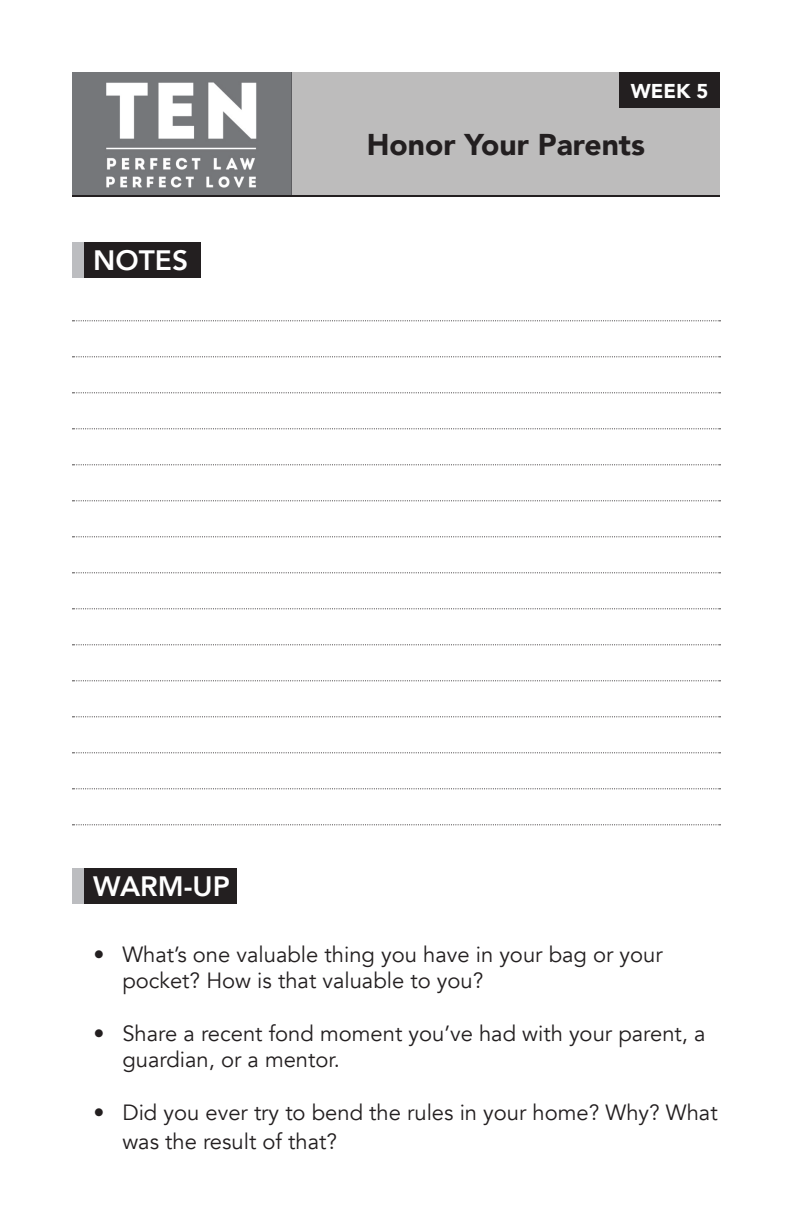
<style>
.page{position:relative;width:792px;height:1224px;background:#fff}
.page>*{position:absolute;margin:0;border:0;box-sizing:border-box;transform-origin:0 0}
.t1{font:900 30px "Avenir";color:#231f20}
.header_text{font:800 28px "Avenir";color:#fff}
.t2{font:22px/26px "Avenir";color:#231f20}
.t3{font:900 20px "Avenir";color:#fff}
</style>
<div class="page">
<svg style="left:72px;top:320px;width:649px;height:1px"></svg>
<svg style="left:72px;top:356px;width:649px;height:1px"></svg>
<svg style="left:72px;top:392px;width:649px;height:1px"></svg>
<svg style="left:72px;top:428px;width:649px;height:1px"></svg>
<svg style="left:72px;top:464px;width:649px;height:1px"></svg>
<svg style="left:72px;top:500px;width:649px;height:1px"></svg>
<svg style="left:72px;top:536px;width:649px;height:1px"></svg>
<svg style="left:72px;top:572px;width:649px;height:1px"></svg>
<svg style="left:72px;top:608px;width:649px;height:1px"></svg>
<svg style="left:72px;top:644px;width:649px;height:1px"></svg>
<svg style="left:72px;top:680px;width:649px;height:1px"></svg>
<svg style="left:72px;top:716px;width:649px;height:1px"></svg>
<svg style="left:72px;top:752px;width:649px;height:1px"></svg>
<svg style="left:72px;top:788px;width:649px;height:1px"></svg>
<svg style="left:72px;top:824px;width:649px;height:1px"></svg>
<img style="left:72px;top:72px;width:220px;height:123px">
<div style="left:292px;top:72px;width:428px;height:124px;background:#bdbcbc"></div>
<hr style="left:72px;top:195px;width:648px;height:2px;background:#231f20">
<div style="left:619px;top:72px;width:101px;height:36px;background:#231f20"></div>
<div style="left:72px;top:242px;width:12px;height:36px;background:#bcbdc0"></div>
<div style="left:84px;top:242px;width:117px;height:36px;background:#231f20"></div>
<div style="left:72px;top:868px;width:12px;height:36px;background:#bcbdc0"></div>
<div style="left:84px;top:868px;width:153px;height:36px;background:#231f20"></div>
<p class="t3" style="left:631px;top:73px;width:79px">WEEK 5</p>
<p class="header_text" style="left:93px;top:235px;width:96px">NOTES</p>
<p class="t1" style="left:367px;top:119px;width:280px">Honor Your Parents</p>
<p class="header_text" style="left:93px;top:861px;width:138px">WARM-UP</p>
<p class="t2" style="left:122px;top:942px;width:542px;text-indent:-29px">• What’s one valuable thing you have in your bag or your pocket? How is that valuable to you?</p>
<p class="t2" style="left:122px;top:1021px;width:585px;text-indent:-29px">• Share a recent fond moment you’ve had with your parent, a guardian, or a mentor.</p>
<p class="t2" style="left:122px;top:1099px;width:597px;line-height:28.8px;text-indent:-29px">• Did you ever try to bend the rules in your home? Why? What was the result of that?</p>
</div>
